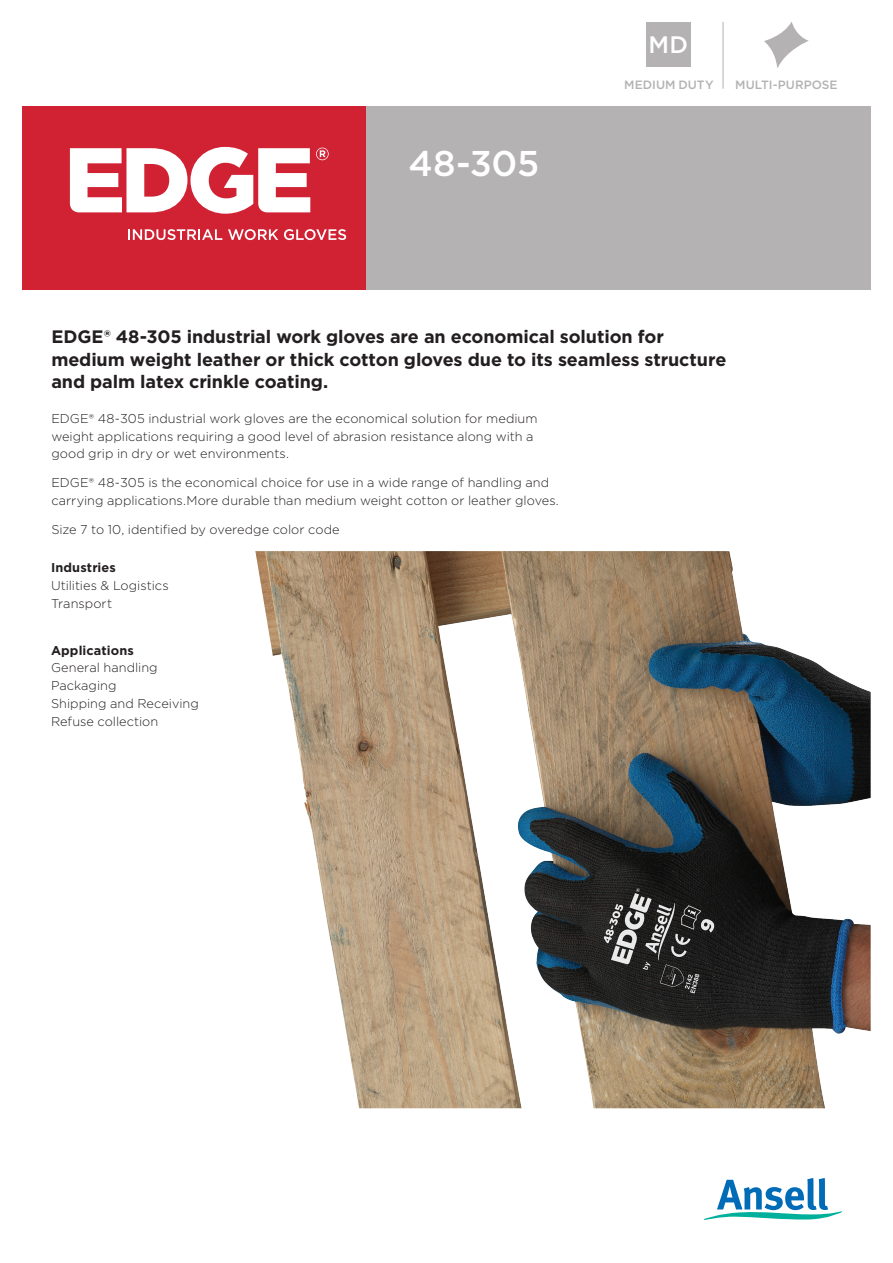
<style>
.page{position:relative;width:893px;height:1263px;background:#fff}
.page>*{position:absolute;margin:0;border:0;box-sizing:border-box;transform-origin:0 0}
.t1{font:500 35.7px "Gotham";color:#fff}
.t2{font:500 23.85px "Gotham";color:#fff}
.t3{font:700 18px/22.5px "Gotham";letter-spacing:-.005em;color:#231f20}
.t4{font:300 12.75px/17.9px "Gotham";color:#231f20}
.t5{font:700 12.75px "Gotham";letter-spacing:.01em;color:#231f20}
.t6{font:500 12px "Gotham";letter-spacing:.005em;color:#b4b2b2}
</style>
<div class="page">
<div style="left:22px;top:106px;width:345px;height:184px;background:#d12233"></div>
<div style="left:367px;top:106px;width:504px;height:184px;background:#b4b2b2"></div>
<svg style="left:704px;top:1178px;width:138px;height:42px"></svg>
<svg style="left:316px;top:148px;width:13px;height:12px"></svg>
<svg style="left:70px;top:147px;width:240px;height:67px"></svg>
<svg style="left:128px;top:229px;width:94px;height:11px"></svg>
<svg style="left:228px;top:229px;width:50px;height:11px"></svg>
<svg style="left:284px;top:229px;width:62px;height:11px"></svg>
<hr style="left:723px;top:22px;width:1px;height:67px;background:#b4b2b2">
<div style="left:646px;top:22px;width:45px;height:44px;background:#b4b2b2"></div>
<svg style="left:764px;top:22px;width:45px;height:46px"></svg>
<img style="left:255px;top:551px;width:616px;height:557px">
<h1 class="t1" style="left:408px;top:140px;width:133px">48-305</h1>
<h2 class="t2" style="left:648px;top:29px;width:38px">MD</h2>
<p class="t6" style="left:624px;top:77px;width:91px">MEDIUM DUTY</p>
<p class="t6" style="left:735px;top:77px;width:104px">MULTI-PURPOSE</p>
<h3 class="t3" style="left:51px;top:325px;width:677px">EDGE® 48-305 industrial work gloves are an economical solution for medium weight leather or thick cotton gloves due to its seamless structure and palm latex crinkle coating.</h3>
<p class="t4" style="left:51px;top:409px;width:488px">EDGE® 48-305 industrial work gloves are the economical solution for medium weight applications requiring a good level of abrasion resistance along with a good grip in dry or wet environments.</p>
<p class="t4" style="left:51px;top:473px;width:509px">EDGE® 48-305 is the economical choice for use in a wide range of handling and carrying applications.More durable than medium weight cotton or leather gloves.</p>
<p class="t4" style="left:51px;top:520px;width:290px">Size 7 to 10, identified by overedge color code</p>
<p class="t5" style="left:51px;top:559px;width:66px">Industries</p>
<p class="t4" style="left:51px;top:576px;width:119px">Utilities &amp; Logistics<br>Transport</p>
<p class="t5" style="left:51px;top:642px;width:84px">Applications</p>
<p class="t4" style="left:51px;top:659px;width:149px">General handling<br>Packaging<br>Shipping and Receiving<br>Refuse collection</p>
</div>
